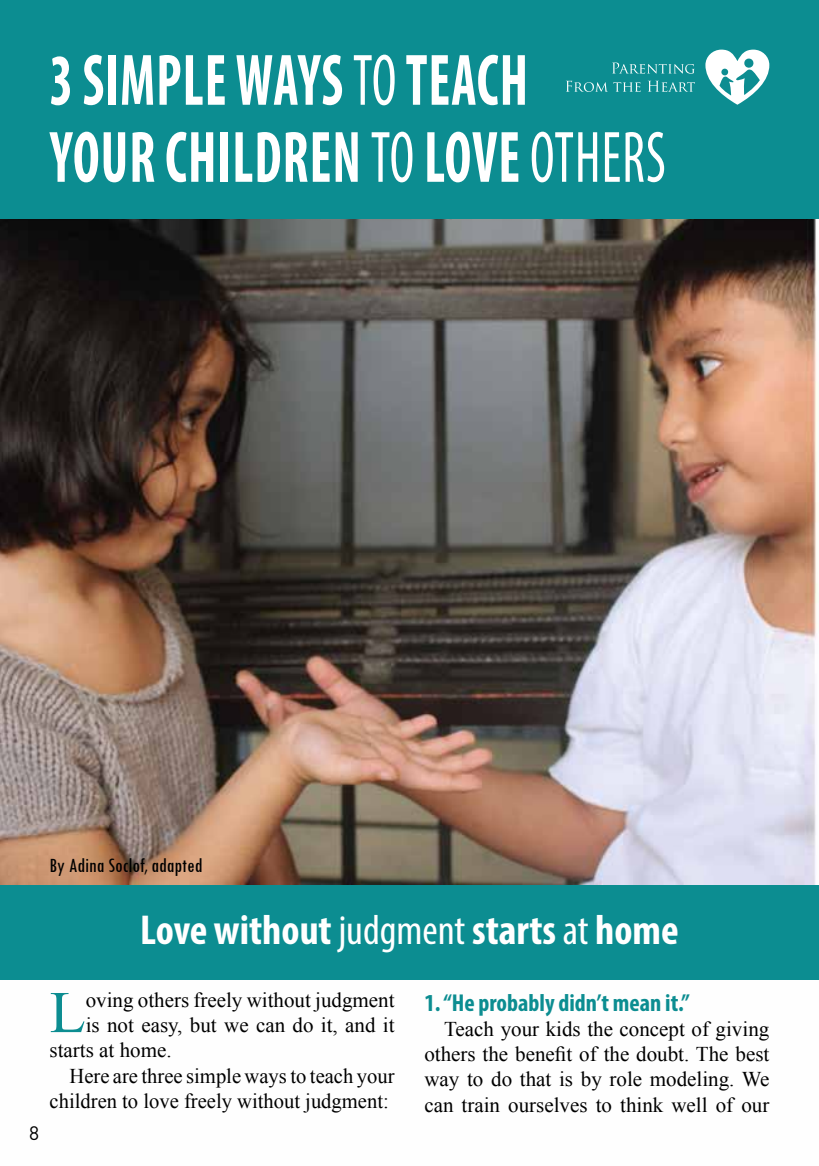
<style>
.page{position:relative;width:819px;height:1166px;background:#fff}
.page>*{position:absolute;margin:0;border:0;box-sizing:border-box;transform-origin:0 0}
.t1{font:700 condensed 73.5px/77px "Myriad Pro";letter-spacing:.02em;color:#fff;scale:.75 1}
.t2{font:58.98px "Times New Roman";color:#0c8d91}
.t3{font:700 condensed 42px "Myriad Pro";color:#fff}
.t4{font:700 condensed 24.5px "Myriad Pro";color:#0c8d91}
.t5{font:21px/25.2px "Times New Roman";color:#000;text-align:justify}
.t6{font:condensed 21px "Tw Cen";color:#000}
.t7{font:19.25px "DIN Pro";color:#000}
.s1{font-weight:400}
</style>
<div class="page">
<img style="left:0;top:0;width:819px;height:885px">
<div style="left:0;top:885px;width:819px;height:95px;background:#0c8d91"></div>
<div style="left:0;top:0;width:818px;height:218px;background:#0c8d91"></div>
<svg style="left:612px;top:63px;width:82px;height:11px"></svg>
<svg style="left:566px;top:81px;width:74px;height:11px"></svg>
<svg style="left:648px;top:81px;width:47px;height:11px"></svg>
<svg style="left:705px;top:50px;width:64px;height:54px"></svg>
<h1 class="t1" style="left:50px;top:40px;width:671px">3 Simple Ways <span class="s1">to</span> Teach<br>Your Ch ildren <span class="s1">to</span> Love <span class="s1">Others</span></h1>
<p class="t6" style="left:50px;top:853px;width:154px">By Adina Soclof, adapted</p>
<h3 class="t3" style="left:140px;top:903px;width:540px">Love without <span class="s1">judgment</span> starts <span class="s1">at</span> home</h3>
<p class="t7" style="left:29px;top:1119px;width:12px">8</p>
<h2 class="t2" style="left:50px;top:972px;width:38px">L</h2>
<p class="t5" style="left:86px;top:987px;width:310px">oving others freely without judgment</p>
<p class="t5" style="left:86px;top:1012px;width:310px">is not easy, but we can do it, and it</p>
<p class="t5" style="left:50px;top:1037px;width:123px">starts at home.</p>
<p class="t5" style="left:69px;top:1062px;width:326px">Here are three simple ways to teach your</p>
<p class="t5" style="left:50px;top:1088px;width:340px">children to love freely without judgment:</p>
<p class="t4" style="left:424px;top:987px;width:267px">1. “He probably didn’t mean it.”</p>
<p class="t5" style="left:424px;top:1016px;width:346px;text-indent:20px">Teach your kids the concept of giving others the benefit of the doubt. The best way to do that is by role modeling. We can train ourselves to think well of our</p>
</div>
